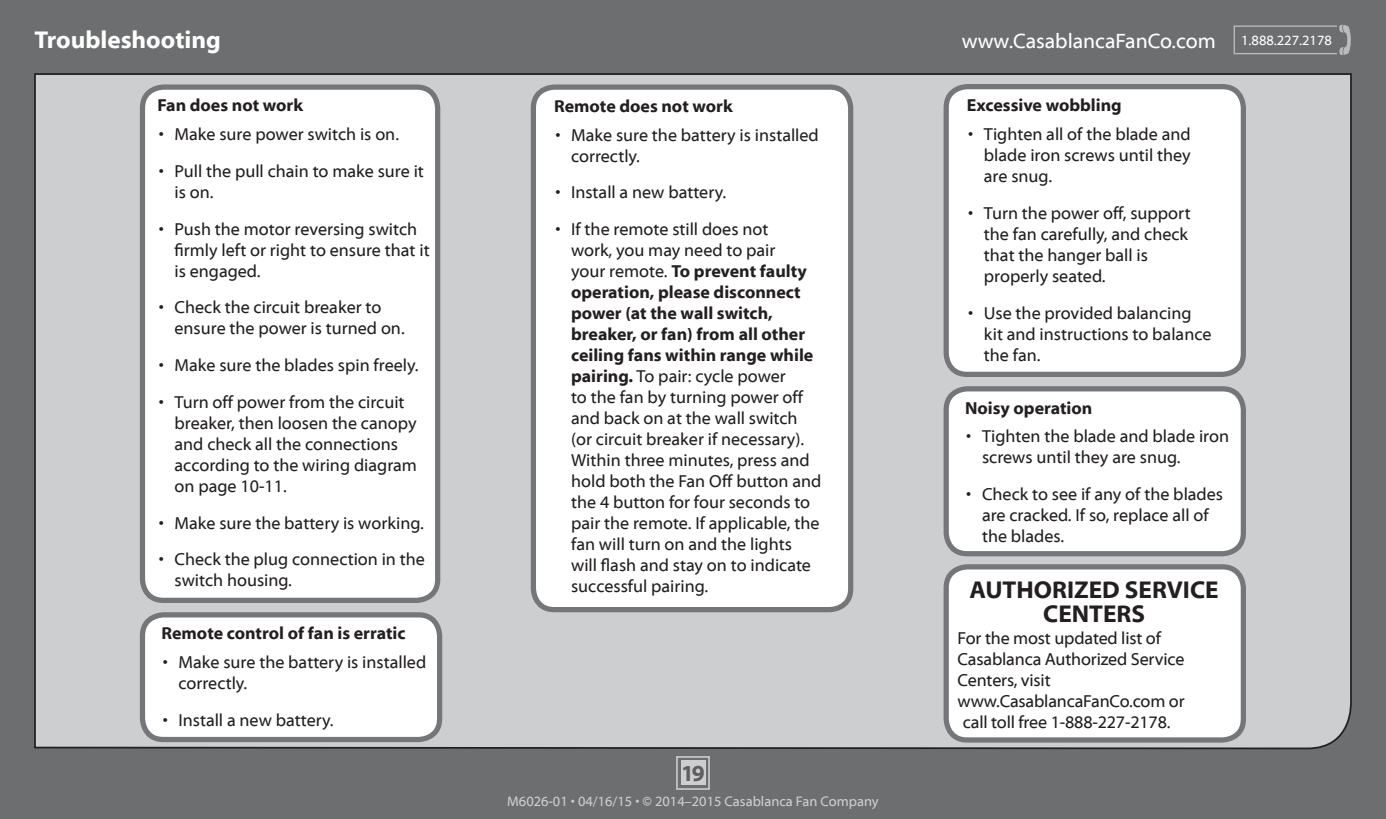
<style>
.page{position:relative;width:1386px;height:819px;background:#6d6e70}
.page>*{position:absolute;margin:0;border:0;box-sizing:border-box;transform-origin:0 0}
.t1{font:700 24.5px/24.2px "Myriad Web Pro";color:#231f20;text-align:center}
.Heading{font:700 24.5px "Myriad Web Pro";color:#fff}
.t2{font:700 22.75px "Myriad Web Pro";color:#5f5f62}
.t3{font:21px "Myriad Web Pro";color:#fff}
.t4{font:17.5px/21px "Myriad Web Pro";color:#231f20}
.instruction{font:700 17.5px "Myriad Web Pro";color:#231f20}
.t5{font:14px "Myriad Web Pro";color:#cdced0}
.s1{font-size:14px}
.s2{font-weight:700}
</style>
<div class="page">
<svg style="left:1339px;top:25px;width:12px;height:30px"></svg>
<div style="left:1234px;top:25px;width:104px;height:29px;border:1px solid #babdbe"></div>
<div style="left:34px;top:73px;width:1318px;height:677px;background:#cdced0"></div>
<div style="left:142px;top:87px;width:296px;height:513px;background:#fff;border-radius:21px"></div>
<div style="left:140px;top:84px;width:300px;height:519px;border:5px solid #757679;border-radius:21px"></div>
<div style="left:142px;top:615px;width:298px;height:125px;background:#fff;border-radius:21px"></div>
<div style="left:140px;top:612px;width:302px;height:130px;border:5px solid #757679;border-radius:21px"></div>
<div style="left:946px;top:567px;width:297px;height:173px;background:#fff;border-radius:21px"></div>
<div style="left:944px;top:564px;width:302px;height:179px;border:5px solid #757679;border-radius:21px"></div>
<div style="left:946px;top:389px;width:297px;height:165px;background:#fff;border-radius:21px"></div>
<div style="left:944px;top:386px;width:302px;height:170px;border:5px solid #757679;border-radius:21px"></div>
<div style="left:946px;top:87px;width:297px;height:287px;background:#fff;border-radius:21px"></div>
<div style="left:944px;top:84px;width:302px;height:293px;border:5px solid #757679;border-radius:21px"></div>
<div style="left:533px;top:87px;width:318px;height:523px;background:#fff;border-radius:21px"></div>
<div style="left:531px;top:84px;width:322px;height:528px;border:5px solid #757679;border-radius:21px"></div>
<div style="left:681px;top:761px;width:24px;height:24px;background:#cdced0"></div>
<div style="left:676px;top:756px;width:34px;height:34px;border:2px solid #cdced0"></div>
<p class="Heading" style="left:34px;top:27px;width:188px">Troubleshooting</p>
<p class="t3" style="left:962px;top:29px;width:372px">www.CasablancaFanCo.com <span class="s1">1.888.227.2178</span></p>
<p class="instruction" style="left:157px;top:96px;width:147px">Fan does not work</p>
<p class="t4" style="left:159px;top:124px;width:242px">• Make sure power switch is on.</p>
<p class="t4" style="left:175px;top:161px;width:251px;text-indent:-16px">• Pull the pull chain to make sure it is on.</p>
<p class="t4" style="left:175px;top:219px;width:257px;text-indent:-16px">• Push the motor reversing switch firmly left or right to ensure that it is engaged.</p>
<p class="t4" style="left:175px;top:298px;width:232px;text-indent:-16px">• Check the circuit breaker to ensure the power is turned on.</p>
<p class="t4" style="left:159px;top:355px;width:261px">• Make sure the blades spin freely.</p>
<p class="t4" style="left:175px;top:392px;width:244px;text-indent:-16px">• Turn off power from the circuit breaker, then loosen the canopy and check all the connections according to the wiring diagram on page 10-11.</p>
<p class="t4" style="left:159px;top:513px;width:267px">• Make sure the battery is working.</p>
<p class="t4" style="left:175px;top:550px;width:252px;text-indent:-16px">• Check the plug connection in the switch housing.</p>
<p class="instruction" style="left:161px;top:624px;width:246px">Remote control of fan is erratic</p>
<p class="t4" style="left:178px;top:652px;width:249px;text-indent:-16px">• Make sure the battery is installed correctly.</p>
<p class="t4" style="left:163px;top:710px;width:172px">• Install a new battery.</p>
<p class="instruction" style="left:554px;top:96px;width:180px">Remote does not work</p>
<p class="t4" style="left:571px;top:125px;width:249px;text-indent:-16px">• Make sure the battery is installed correctly.</p>
<p class="t4" style="left:555px;top:182px;width:172px">• Install a new battery.</p>
<p class="t4" style="left:571px;top:219px;width:252px;text-indent:-16px">• If the remote still does not<br>work, you may need to pair<br>your remote. <span class="s2">To prevent faulty operation, please disconnect power (at the wall switch, breaker, or fan) from all other ceiling fans within range while pairing.</span> To pair: cycle power<br>to the fan by turning power off and back on at the wall switch (or circuit breaker if necessary).<br>Within three minutes, press and hold both the Fan Off button and the 4 button for four seconds to pair the remote. If applicable, the fan will turn on and the lights will flash and stay on to indicate successful pairing.</p>
<h2 class="t2" style="left:681px;top:761px;width:25px">19</h2>
<p class="t5" style="left:507px;top:793px;width:373px">M6026-01 • 04/16/15 • © 2014–2015 Casablanca Fan Company</p>
<p class="instruction" style="left:967px;top:96px;width:156px">Excessive wobbling</p>
<p class="t4" style="left:984px;top:124px;width:208px;text-align:justify;text-indent:-16px">• Tighten all of the blade and blade iron screws until they are snug.</p>
<p class="t4" style="left:984px;top:203px;width:208px;text-indent:-16px">• Turn the power off, support the fan carefully, and check that the hanger ball is properly seated.</p>
<p class="t4" style="left:984px;top:303px;width:229px;text-indent:-16px">• Use the provided balancing kit and instructions to balance the fan.</p>
<p class="instruction" style="left:965px;top:398px;width:129px">Noisy operation</p>
<p class="t4" style="left:982px;top:426px;width:249px;text-indent:-16px">• Tighten the blade and blade iron screws until they are snug.</p>
<p class="t4" style="left:982px;top:484px;width:243px;text-indent:-16px">• Check to see if any of the blades are cracked. If so, replace all of the blades.</p>
<p class="t1" style="left:970px;top:578px;width:250px">AUTHORIZED SERVICE<br>CENTERS</p>
<p class="t4" style="left:958px;top:628px;width:205px">For the most updated list of</p>
<p class="t4" style="left:958px;top:649px;width:228px">Casablanca Authorized Service</p>
<p class="t4" style="left:958px;top:670px;width:94px">Centers, visit</p>
<p class="t4" style="left:958px;top:691px;width:228px">www.CasablancaFanCo.com or</p>
<p class="t4" style="left:963px;top:712px;width:209px">call toll free 1-888-227-2178.</p>
</div>
